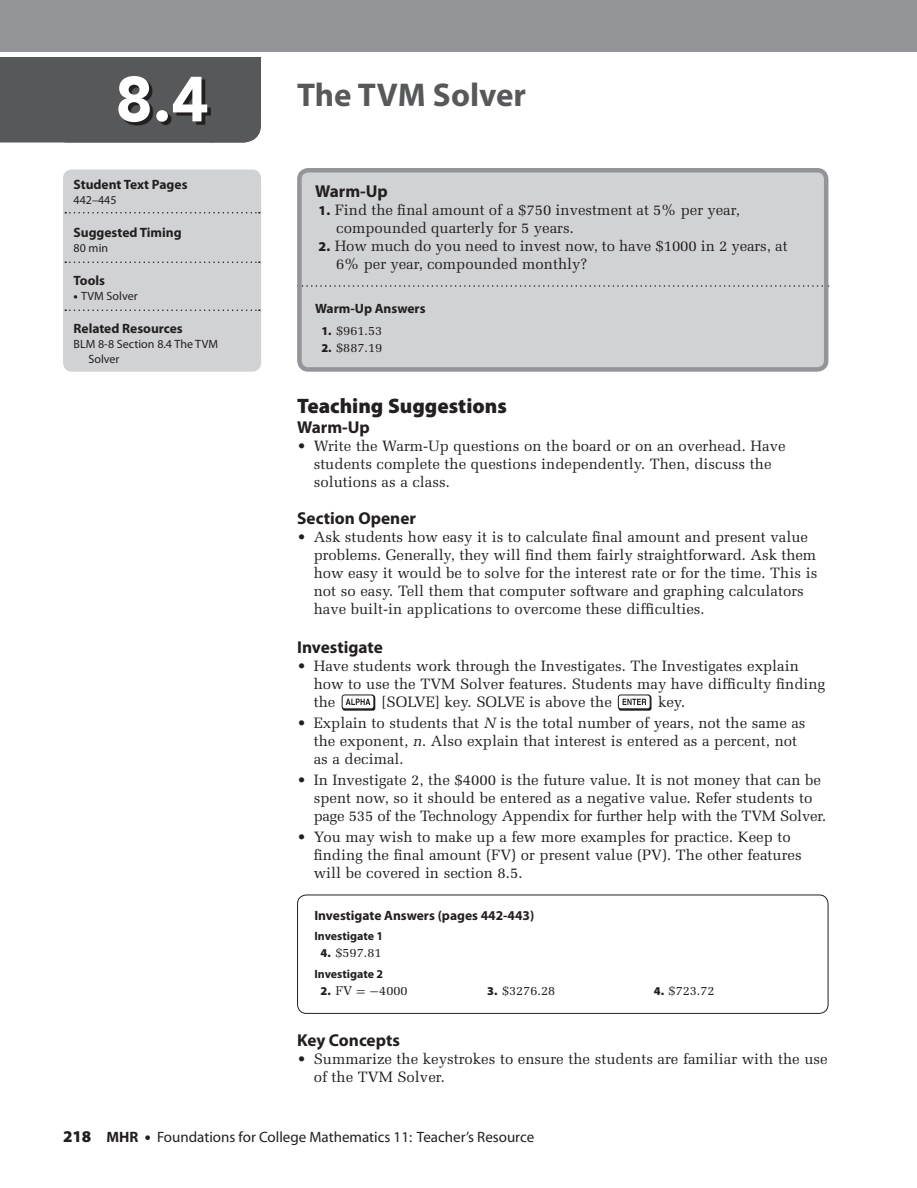
<style>
.page{position:relative;width:917px;height:1188px;background:#fff}
.page>*{position:absolute;margin:0;border:0;box-sizing:border-box;transform-origin:0 0}
.t1{font:900 63px "Avenir";color:#fff}
.t2{font:700 33px "Myriad Pro";color:#57585a}
.t3{font:900 21px "Myriad Pro";color:#231f20}
.t4{font:700 17.25px "Myriad Pro";color:#231f20}
.t5{font:15px/18px "Melior";color:#231f20}
.t6{font:15px "Myriad";color:#231f20}
.t7{font:700 13.5px "Myriad Pro";color:#231f20}
.t8{font:12.75px "Melior";color:#231f20}
.t9{font:12px/15px "Myriad Pro";color:#231f20}
.t10{font:700 12px "Myriad Pro";color:#231f20}
.s1{font-weight:900}
.s2{font-family:"Myriad Pro";font-weight:900;font-size:13.5px}
.s3{font-family:"Myriad Pro";font-weight:900;font-size:12px}
.s4{font-style:italic}
.s5{font-family:"Uni Math"}
.s6{font-family:"Myriad Pro";font-weight:900;font-size:16.5px}
.s7{font-weight:700}
</style>
<div class="page">
<div style="left:0;top:0;width:916px;height:52px;background:#939598"></div>
<svg style="left:341px;top:694px;width:35px;height:16px"></svg>
<svg style="left:342px;top:695px;width:33px;height:16px"></svg>
<svg style="left:617px;top:694px;width:35px;height:16px"></svg>
<svg style="left:618px;top:695px;width:33px;height:16px"></svg>
<div style="left:63px;top:170px;width:198px;height:202px;background:#d1d2d4;border-radius:9px"></div>
<svg style="left:65px;top:212px;width:195px;height:2px"></svg>
<svg style="left:65px;top:262px;width:195px;height:1px"></svg>
<svg style="left:65px;top:310px;width:195px;height:1px"></svg>
<div style="left:299px;top:170px;width:527px;height:199px;background:#d1d2d4;border-radius:9px"></div>
<svg style="left:302px;top:285px;width:521px;height:2px"></svg>
<div style="left:297px;top:168px;width:531px;height:204px;border:4px solid #939598;border-radius:9px"></div>
<div style="left:297px;top:895px;width:531px;height:119px;border:1px solid #231f20;border-radius:9px"></div>
<svg style="left:0;top:57px;width:261px;height:86px;background:#535456"></svg>
<h1 class="t1" style="left:115px;top:61px;width:95px">8.4</h1>
<p class="t7" style="left:74px;top:175px;width:115px">Student Text Pages</p>
<p class="t9" style="left:74px;top:192px;width:44px">442–445</p>
<p class="t7" style="left:74px;top:223px;width:110px">Suggested Timing</p>
<p class="t9" style="left:74px;top:240px;width:36px">80 min</p>
<p class="t7" style="left:74px;top:271px;width:33px">Tools</p>
<p class="t9" style="left:74px;top:288px;width:66px"><span class="s1">•</span> TVM Solver</p>
<p class="t7" style="left:74px;top:319px;width:111px">Related Resources</p>
<p class="t9" style="left:88px;top:336px;width:131px;text-indent:-15px">BLM 8-8 Section 8.4 The TVM<br>Solver</p>
<h2 class="t2" style="left:297px;top:73px;width:230px">The TVM Solver</h2>
<p class="t4" style="left:315px;top:180px;width:74px">Warm-Up</p>
<p class="t5" style="left:336px;top:201px;width:405px;text-indent:-18px"><span class="s2">1.</span> Find the final amount of a $750 investment at 5% per year, compounded quarterly for 5 years.</p>
<p class="t5" style="left:336px;top:237px;width:453px;text-indent:-18px"><span class="s2">2.</span> How much do you need to invest now, to have $1000 in 2 years, at<br>6% per year, compounded monthly?</p>
<p class="t7" style="left:315px;top:300px;width:112px">Warm-Up Answers</p>
<p class="t8" style="left:321px;top:323px;width:62px"><span class="s3">1.</span> $961.53</p>
<p class="t8" style="left:321px;top:340px;width:62px"><span class="s3">2.</span> $887.19</p>
<h3 class="t3" style="left:297px;top:392px;width:211px">Teaching Suggestions</h3>
<p class="t4" style="left:297px;top:416px;width:74px">Warm-Up</p>
<p class="t5" style="left:314px;top:436px;width:473px;text-indent:-16px">• Write the Warm-Up questions on the board or on an overhead. Have students complete the questions independently. Then, discuss the solutions as a class.</p>
<p class="t4" style="left:297px;top:507px;width:120px">Section Opener</p>
<p class="t5" style="left:314px;top:528px;width:505px;text-indent:-16px">• Ask students how easy it is to calculate final amount and present value problems. Generally, they will find them fairly straightforward. Ask them how easy it would be to solve for the interest rate or for the time. This is not so easy. Tell them that computer software and graphing calculators have built-in applications to overcome these difficulties.</p>
<p class="t4" style="left:297px;top:636px;width:87px">Investigate</p>
<p class="t5" style="left:314px;top:657px;width:513px;text-indent:-16px">• Have students work through the Investigates. The Investigates explain how to use the TVM Solver features. Students may have difficulty finding the</p>
<p class="t5" style="left:381px;top:693px;width:232px">[SOLVE] key. SOLVE is above the</p>
<p class="t5" style="left:658px;top:693px;width:29px">key.</p>
<p class="t5" style="left:314px;top:714px;width:493px;text-indent:-16px">• Explain to students that <span class="s4">N</span> is the total number of years, not the same as the exponent, <span class="s4">n</span>. Also explain that interest is entered as a percent, not as a decimal.</p>
<p class="t5" style="left:314px;top:771px;width:514px;text-indent:-16px">• In Investigate 2, the $4000 is the future value. It is not money that can be spent now, so it should be entered as a negative value. Refer students to page 535 of the Technology Appendix for further help with the TVM Solver.</p>
<p class="t5" style="left:314px;top:828px;width:489px;text-indent:-16px">• You may wish to make up a few more examples for practice. Keep to finding the final amount (FV) or present value (PV). The other features will be covered in section 8.5.</p>
<p class="t7" style="left:314px;top:907px;width:221px">Investigate Answers (pages 442-443)</p>
<p class="t10" style="left:314px;top:928px;width:70px">Investigate 1</p>
<p class="t8" style="left:320px;top:945px;width:62px"><span class="s3">4.</span> $597.81</p>
<p class="t10" style="left:314px;top:966px;width:70px">Investigate 2</p>
<p class="t8" style="left:320px;top:983px;width:88px"><span class="s3">2.</span> FV <span class="s5">= -</span>4000</p>
<p class="t8" style="left:487px;top:983px;width:69px"><span class="s3">3.</span> $3276.28</p>
<p class="t8" style="left:653px;top:983px;width:62px"><span class="s3">4.</span> $723.72</p>
<p class="t4" style="left:297px;top:1029px;width:104px">Key Concepts</p>
<p class="t5" style="left:314px;top:1050px;width:515px;text-indent:-16px">• Summarize the keystrokes to ensure the students are familiar with the use of the TVM Solver.</p>
<p class="t6" style="left:63px;top:1129px;width:472px"><span class="s6">218</span> <span class="s7">MHR</span> <span class="s6">•</span> Foundations for College Mathematics 11: Teacher’s Resource</p>
</div>
